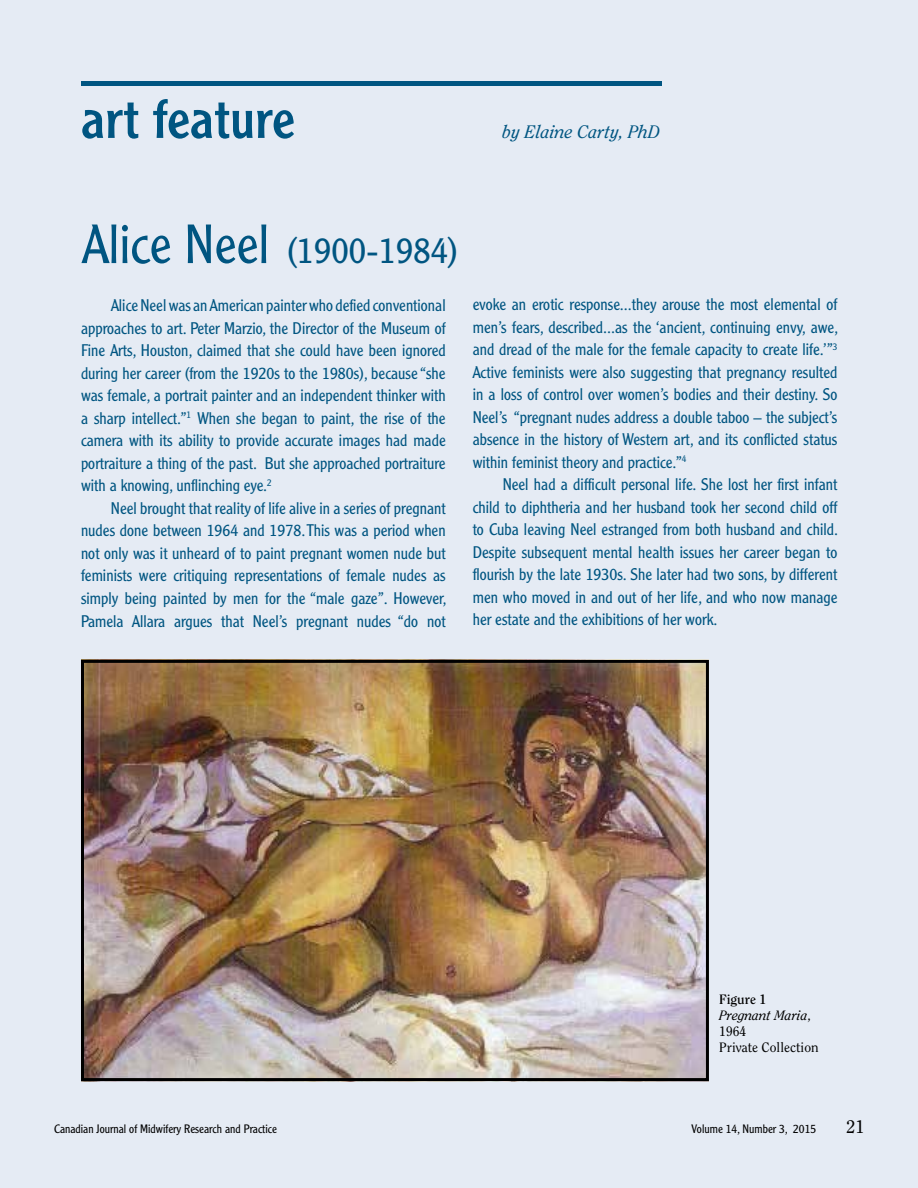
<style>
.page{position:relative;width:918px;height:1188px;background:#e5ebf4}
.page>*{position:absolute;margin:0;border:0;box-sizing:border-box;transform-origin:0 0}
.t1{font:54px "Clearface Gothic LT Std";color:#005581}
.t2{font:300 36px "Clearface Gothic LT Std";color:#005581}
.t3{font:italic 18px "Clearface Std";color:#005581}
.t4{font:18px "Clearface Std";color:#000}
.t5{font:300 16.5px/22.5px "Clearface Gothic LT Std";color:#005581;text-align:justify}
.t6{font:13.5px/16.2px "Clearface Std";color:#000}
.t7{font:300 12px "Clearface Gothic LT Std";color:#000}
.s1{font-size:54px}
.s2{font-weight:700}
.s3{font-style:italic}
</style>
<div class="page">
<hr style="left:81px;top:81px;width:581px;height:4px;background:#005581">
<img style="left:85px;top:664px;width:620px;height:413px">
<div style="left:81px;top:660px;width:628px;height:421px;border:3px solid #000"></div>
<h1 class="t1" style="left:81px;top:85px;width:215px">art feature</h1>
<p class="t3" style="left:502px;top:121px;width:159px">by Elaine Carty, PhD</p>
<h2 class="t2" style="left:82px;top:229px;width:377px"><span class="s1">Alice Neel</span> (1900-1984)</h2>
<p class="t5" style="left:81px;top:294px;width:366px;text-indent:30px">Alice Neel was an American painter who defied conventional approaches to art. Peter Marzio, the Director of the Museum of Fine Arts, Houston, claimed that she could have been ignored during her career (from the 1920s to the 1980s), because “she was female, a portrait painter and an independent thinker with a sharp intellect.”<sup>1</sup> When she began to paint, the rise of the camera with its ability to provide accurate images had made portraiture a thing of the past. But she approached portraiture with a knowing, unflinching eye.<sup>2</sup></p>
<p class="t5" style="left:81px;top:497px;width:367px;text-indent:30px">Neel brought that reality of life alive in a series of pregnant nudes done between 1964 and 1978. This was a period when not only was it unheard of to paint pregnant women nude but feminists were critiquing representations of female nudes as simply being painted by men for the “male gaze”. However, Pamela Allara argues that Neel’s pregnant nudes “do not</p>
<p class="t5" style="left:473px;top:293px;width:367px">evoke an erotic response...they arouse the most elemental of men’s fears, described...as the ‘ancient, continuing envy, awe, and dread of the male for the female capacity to create life.’”<sup>3<br></sup>Active feminists were also suggesting that pregnancy resulted in a loss of control over women’s bodies and their destiny. So Neel’s “pregnant nudes address a double taboo – the subject’s absence in the history of Western art, and its conflicted status within feminist theory and practice.”<sup>4</sup></p>
<p class="t5" style="left:473px;top:473px;width:367px;text-indent:30px">Neel had a difficult personal life. She lost her first infant child to diphtheria and her husband took her second child off to Cuba leaving Neel estranged from both husband and child.<br>Despite subsequent mental health issues her career began to flourish by the late 1930s. She later had two sons, by different men who moved in and out of her life, and who now manage her estate and the exhibitions of her work.</p>
<p class="t6" style="left:719px;top:991px;width:101px"><span class="s2">Figure 1<br></span><span class="s3">Pregnant Maria</span>,<br>1964<br>Private Collection</p>
<p class="t7" style="left:54px;top:1122px;width:224px">Canadian Journal of Midwifery Research and Practice</p>
<p class="t7" style="left:692px;top:1122px;width:126px">Volume 14, Number 3, 2015</p>
<p class="t4" style="left:846px;top:1116px;width:19px">21</p>
</div>
